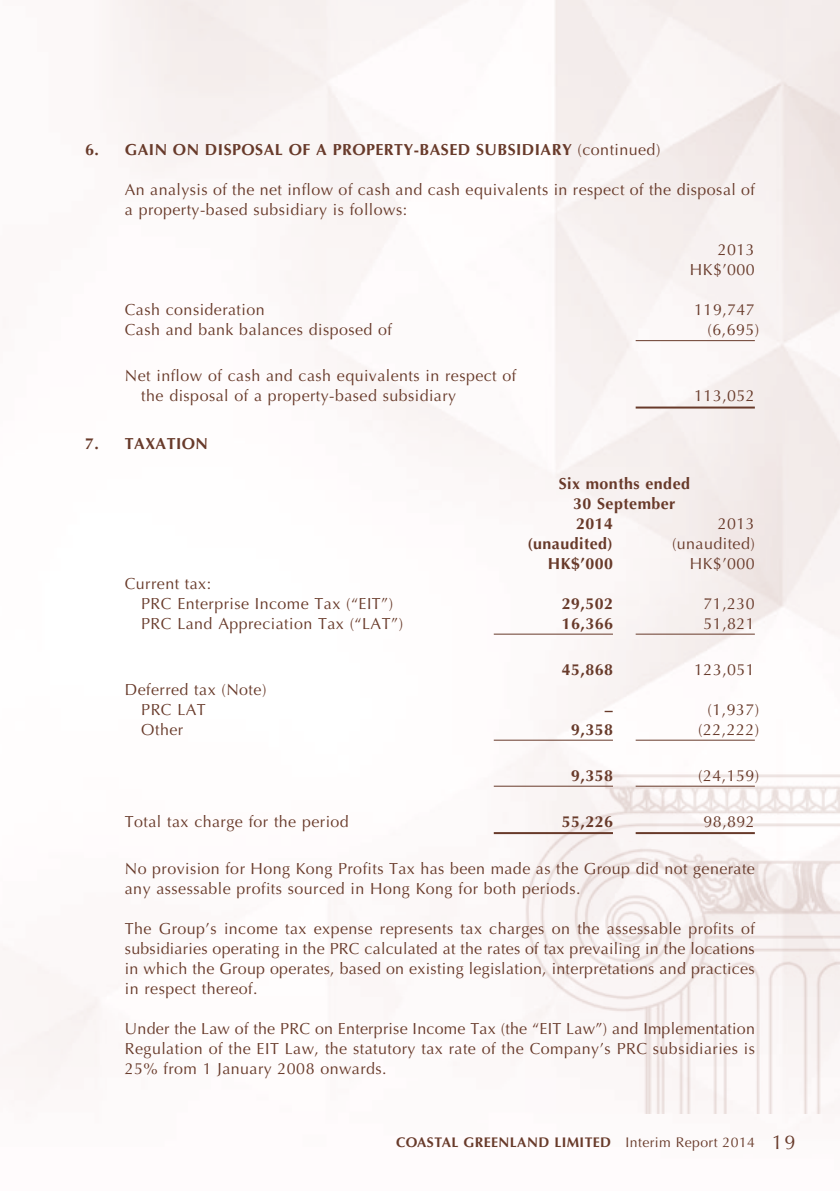
<style>
.page{position:relative;width:840px;height:1191px;background:#fff}
.page>*{position:absolute;margin:0;border:0;box-sizing:border-box;transform-origin:0 0}
.t1{font:16px/20px "Optima LT Std";letter-spacing:.03em;color:#683a2a}
.t2{font:700 16px/20px "Optima LT Std";letter-spacing:.03em;color:#683a2a}
.t3{font:700 14px "Optima LT Std";letter-spacing:.03em;color:#683a2a}
.s1{font-weight:400}
.s2{font-weight:400;font-size:20px}
</style>
<div class="page">
<img style="left:0;top:0;width:839px;height:1114px">
<img style="left:525px;top:772px;width:314px;height:341px">
<hr style="left:635px;top:340px;width:119px;height:1px;background:#683a2a">
<hr style="left:635px;top:406px;width:119px;height:2px;background:#683a2a">
<hr style="left:493px;top:633px;width:119px;height:1px;background:#683a2a">
<hr style="left:635px;top:633px;width:119px;height:1px;background:#683a2a">
<hr style="left:493px;top:739px;width:119px;height:1px;background:#683a2a">
<hr style="left:635px;top:739px;width:119px;height:1px;background:#683a2a">
<hr style="left:493px;top:785px;width:119px;height:1px;background:#683a2a">
<hr style="left:635px;top:785px;width:119px;height:1px;background:#683a2a">
<hr style="left:493px;top:832px;width:119px;height:2px;background:#683a2a">
<hr style="left:635px;top:832px;width:119px;height:2px;background:#683a2a">
<p class="t2" style="left:85px;top:140px;width:576px">6. GAIN ON DISPOSAL OF A PROPERTY-BASED SUBSIDIARY <span class="s1">(continued)</span></p>
<p class="t1" style="left:125px;top:180px;width:631px">An analysis of the net inflow of cash and cash equivalents in respect of the disposal of a property-based subsidiary is follows:</p>
<p class="t1" style="left:689px;top:240px;width:66px;text-align:right">2013<br>HK$’000</p>
<p class="t1" style="left:125px;top:300px;width:141px">Cash consideration</p>
<p class="t1" style="left:694px;top:300px;width:62px">119,747</p>
<p class="t1" style="left:125px;top:320px;width:268px">Cash and bank balances disposed of</p>
<p class="t1" style="left:707px;top:320px;width:53px">(6,695)</p>
<p class="t1" style="left:141px;top:366px;width:376px;text-indent:-16px">Net inflow of cash and cash equivalents in respect of the disposal of a property-based subsidiary</p>
<p class="t1" style="left:694px;top:386px;width:62px">113,052</p>
<p class="t2" style="left:85px;top:433px;width:124px">7. TAXATION</p>
<p class="t1" style="left:141px;top:573px;width:253px;text-indent:-16px">Current tax:<br>PRC Enterprise Income Tax (“EIT”)</p>
<p class="t2" style="left:572px;top:473px;width:118px;text-indent:-14px">Six months ended<br>30 September<br>2014</p>
<p class="t1" style="left:717px;top:513px;width:38px">2013</p>
<p class="t2" style="left:527px;top:533px;width:87px">(unaudited)</p>
<p class="t1" style="left:671px;top:533px;width:84px">(unaudited)</p>
<p class="t2" style="left:547px;top:553px;width:66px">HK$’000</p>
<p class="t1" style="left:689px;top:553px;width:66px">HK$’000</p>
<p class="t2" style="left:561px;top:593px;width:53px">29,502</p>
<p class="t1" style="left:703px;top:593px;width:53px">71,230</p>
<p class="t1" style="left:141px;top:613px;width:263px">PRC Land Appreciation Tax (“LAT”)</p>
<p class="t2" style="left:561px;top:613px;width:53px">16,366</p>
<p class="t1" style="left:703px;top:613px;width:53px">51,821</p>
<p class="t2" style="left:561px;top:659px;width:53px">45,868</p>
<p class="t1" style="left:694px;top:659px;width:62px">123,051</p>
<p class="t1" style="left:141px;top:679px;width:126px;text-indent:-16px">Deferred tax (Note)<br>PRC LAT</p>
<p class="t2" style="left:604px;top:699px;width:9px">–</p>
<p class="t1" style="left:707px;top:699px;width:53px">(1,937)</p>
<p class="t1" style="left:141px;top:719px;width:43px">Other</p>
<p class="t2" style="left:570px;top:719px;width:43px">9,358</p>
<p class="t1" style="left:698px;top:719px;width:62px">(22,222)</p>
<p class="t2" style="left:570px;top:765px;width:43px">9,358</p>
<p class="t1" style="left:698px;top:765px;width:62px">(24,159)</p>
<p class="t1" style="left:125px;top:811px;width:225px">Total tax charge for the period</p>
<p class="t2" style="left:561px;top:811px;width:53px">55,226</p>
<p class="t1" style="left:703px;top:811px;width:53px">98,892</p>
<p class="t1" style="left:125px;top:859px;width:631px">No provision for Hong Kong Profits Tax has been made as the Group did not generate any assessable profits sourced in Hong Kong for both periods.</p>
<p class="t1" style="left:125px;top:919px;width:631px;text-align:justify">The Group’s income tax expense represents tax charges on the assessable profits of subsidiaries operating in the PRC calculated at the rates of tax prevailing in the locations in which the Group operates, based on existing legislation, interpretations and practices in respect thereof.</p>
<p class="t1" style="left:125px;top:1019px;width:631px;text-align:justify">Under the Law of the PRC on Enterprise Income Tax (the “EIT Law”) and Implementation Regulation of the EIT Law, the statutory tax rate of the Company’s PRC subsidiaries is 25% from 1 January 2008 onwards.</p>
<p class="t3" style="left:396px;top:1133px;width:401px">Coastal Greenland Limited <span class="s1">Interim Report 2014</span> <span class="s2">19</span></p>
</div>
